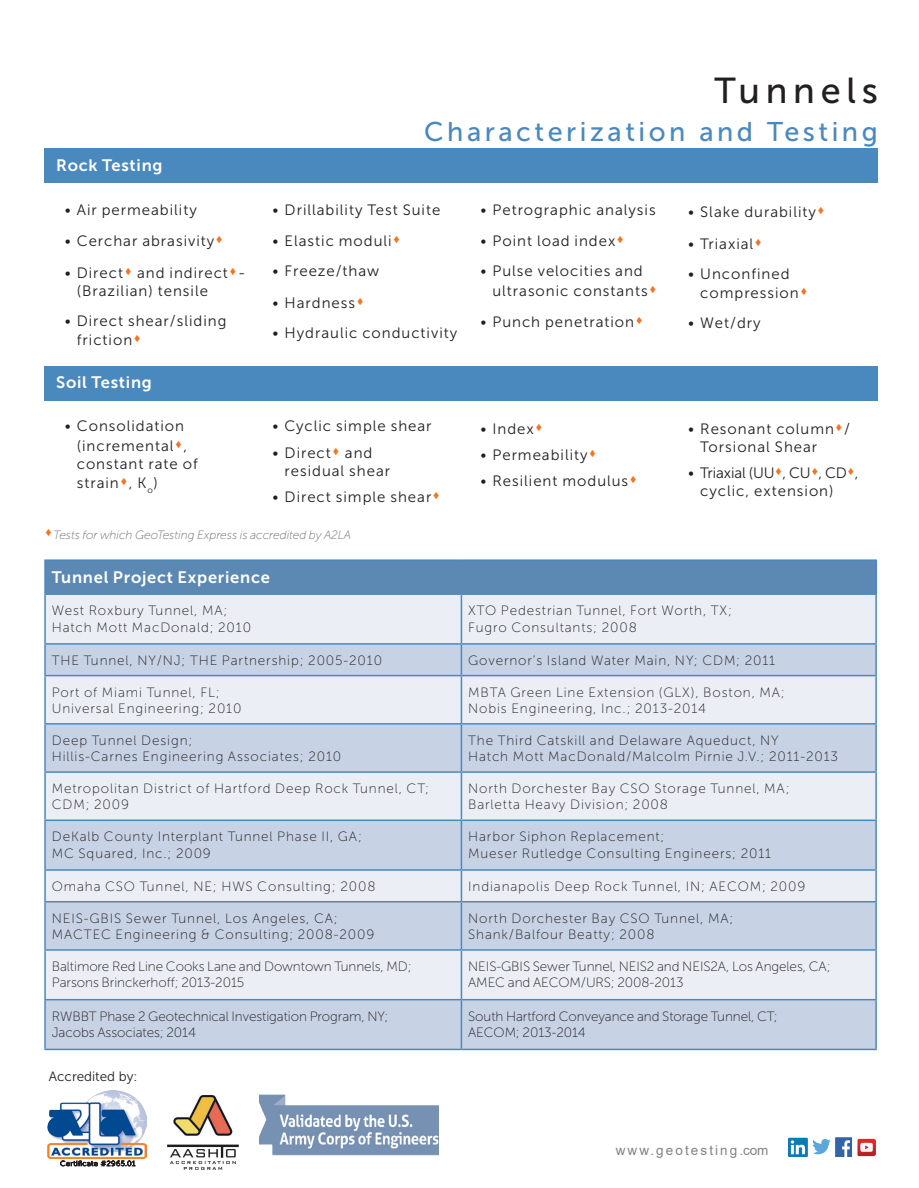
<style>
.page{position:relative;width:919px;height:1188px;background:#fff}
.page>*{position:absolute;margin:0;border:0;box-sizing:border-box;transform-origin:0 0}
.t1{font:36px "Museo Sans 500";letter-spacing:.16em;color:#231f20}
.t2{font:27px "Museo Sans 500";letter-spacing:.13em;color:#4a89be}
.t3{font:16.5px "Museo Sans 700";letter-spacing:.045em;color:#fff}
.t4{font:15px/19.5px "Museo Sans 300";letter-spacing:.065em;color:#231f20}
.t5{font:13.5px/16.5px "Museo Sans 100";letter-spacing:.065em;color:#231f20}
.t6{font:13.5px/16.5px "Museo Sans 100";letter-spacing:-.005em;color:#231f20}
.t7{font:13.5px "Arial";letter-spacing:.155em;color:#808285}
.t8{font:13.5px "Museo Sans 300";color:#231f20}
.t9{font:italic 12px "Museo Sans 100";letter-spacing:-.005em;color:#6c6d70}
.s1{color:#f47521}
</style>
<div class="page">
<img style="left:788px;top:1138px;width:87px;height:19px">
<div style="left:44px;top:149px;width:833px;height:34px;background:#4a89be"></div>
<div style="left:44px;top:366px;width:833px;height:35px;background:#4a89be"></div>
<div style="left:45px;top:560px;width:831px;height:34px;background:#5c89b4"></div>
<div style="left:46px;top:595px;width:829px;height:48px;background:#ebeff5"></div>
<svg style="left:46px;top:645px;width:829px;height:404px;fill:#c7d2e4"></svg>
<hr style="left:44px;top:559px;width:417px;height:2px;background:#4a89be">
<hr style="left:44px;top:561px;width:2px;height:32px;background:#4a89be">
<hr style="left:461px;top:559px;width:415px;height:2px;background:#4a89be">
<hr style="left:875px;top:561px;width:1px;height:32px;background:#4a89be">
<hr style="left:44px;top:593px;width:417px;height:2px;background:#4a89be">
<hr style="left:44px;top:595px;width:2px;height:48px;background:#4a89be">
<hr style="left:461px;top:593px;width:415px;height:2px;background:#4a89be">
<hr style="left:460px;top:595px;width:2px;height:48px;background:#4a89be">
<hr style="left:875px;top:595px;width:1px;height:48px;background:#4a89be">
<hr style="left:44px;top:643px;width:417px;height:2px;background:#4a89be">
<hr style="left:44px;top:645px;width:2px;height:30px;background:#4a89be">
<hr style="left:461px;top:643px;width:415px;height:2px;background:#4a89be">
<hr style="left:460px;top:645px;width:2px;height:30px;background:#4a89be">
<hr style="left:875px;top:645px;width:1px;height:30px;background:#4a89be">
<hr style="left:44px;top:675px;width:417px;height:1px;background:#4a89be">
<hr style="left:44px;top:676px;width:2px;height:47px;background:#4a89be">
<hr style="left:461px;top:675px;width:415px;height:1px;background:#4a89be">
<hr style="left:460px;top:676px;width:2px;height:47px;background:#4a89be">
<hr style="left:875px;top:676px;width:1px;height:47px;background:#4a89be">
<hr style="left:44px;top:723px;width:417px;height:2px;background:#4a89be">
<hr style="left:44px;top:725px;width:2px;height:46px;background:#4a89be">
<hr style="left:461px;top:723px;width:415px;height:2px;background:#4a89be">
<hr style="left:460px;top:725px;width:2px;height:46px;background:#4a89be">
<hr style="left:875px;top:725px;width:1px;height:46px;background:#4a89be">
<hr style="left:44px;top:771px;width:417px;height:2px;background:#4a89be">
<hr style="left:44px;top:773px;width:2px;height:47px;background:#4a89be">
<hr style="left:461px;top:771px;width:415px;height:2px;background:#4a89be">
<hr style="left:460px;top:773px;width:2px;height:47px;background:#4a89be">
<hr style="left:875px;top:773px;width:1px;height:47px;background:#4a89be">
<hr style="left:44px;top:820px;width:417px;height:1px;background:#4a89be">
<hr style="left:44px;top:821px;width:2px;height:48px;background:#4a89be">
<hr style="left:461px;top:820px;width:415px;height:1px;background:#4a89be">
<hr style="left:460px;top:821px;width:2px;height:48px;background:#4a89be">
<hr style="left:875px;top:821px;width:1px;height:48px;background:#4a89be">
<hr style="left:44px;top:869px;width:417px;height:2px;background:#4a89be">
<hr style="left:44px;top:871px;width:2px;height:30px;background:#4a89be">
<hr style="left:461px;top:869px;width:415px;height:2px;background:#4a89be">
<hr style="left:460px;top:871px;width:2px;height:30px;background:#4a89be">
<hr style="left:875px;top:871px;width:1px;height:30px;background:#4a89be">
<hr style="left:44px;top:901px;width:417px;height:1px;background:#4a89be">
<hr style="left:44px;top:902px;width:2px;height:47px;background:#4a89be">
<hr style="left:461px;top:901px;width:415px;height:1px;background:#4a89be">
<hr style="left:460px;top:902px;width:2px;height:47px;background:#4a89be">
<hr style="left:875px;top:902px;width:1px;height:47px;background:#4a89be">
<hr style="left:44px;top:949px;width:417px;height:2px;background:#4a89be">
<hr style="left:44px;top:951px;width:2px;height:48px;background:#4a89be">
<hr style="left:461px;top:949px;width:415px;height:2px;background:#4a89be">
<hr style="left:460px;top:951px;width:2px;height:48px;background:#4a89be">
<hr style="left:875px;top:951px;width:1px;height:48px;background:#4a89be">
<hr style="left:44px;top:999px;width:417px;height:1px;background:#4a89be">
<hr style="left:44px;top:1000px;width:2px;height:49px;background:#4a89be">
<hr style="left:461px;top:999px;width:415px;height:1px;background:#4a89be">
<hr style="left:460px;top:1000px;width:2px;height:49px;background:#4a89be">
<hr style="left:875px;top:1000px;width:1px;height:49px;background:#4a89be">
<hr style="left:44px;top:1049px;width:417px;height:1px;background:#4a89be">
<hr style="left:461px;top:1049px;width:415px;height:1px;background:#4a89be">
<img style="left:47px;top:1090px;width:99px;height:69px">
<svg style="left:60px;top:1160px;width:75px;height:7px"></svg>
<img style="left:168px;top:1096px;width:70px;height:73px">
<img style="left:260px;top:1094px;width:178px;height:62px">
<p class="t3" style="left:56px;top:156px;width:108px">Rock Testing</p>
<p class="t4" style="left:65px;top:200px;width:134px">• Air permeability</p>
<p class="t4" style="left:65px;top:231px;width:160px">• Cerchar abrasivity<span class="s1">▲</span></p>
<p class="t4" style="left:77px;top:264px;width:170px;line-height:18px;text-indent:-12px">• Direct<span class="s1">▲</span> and indirect<span class="s1">▲</span>- (Brazilian) tensile</p>
<p class="t4" style="left:77px;top:311px;width:151px;text-indent:-12px">• Direct shear/sliding friction<span class="s1">▲</span></p>
<p class="t3" style="left:56px;top:373px;width:97px">Soil Testing</p>
<p class="t4" style="left:65px;top:416px;width:124px;text-align:right">• Consolidation (incremental<span class="s1">▲</span>,</p>
<p class="t4" style="left:77px;top:454px;width:122px">constant rate of strain<span class="s1">▲</span>, K<sub>o</sub>)</p>
<h1 class="t1" style="left:714px;top:71px;width:165px">Tunnels</h1>
<h2 class="t2" style="left:424px;top:117px;width:455px">Characterization and Testing</h2>
<p class="t4" style="left:272px;top:200px;width:169px">• Drillability Test Suite</p>
<p class="t4" style="left:272px;top:231px;width:130px">• Elastic moduli<span class="s1">▲</span></p>
<p class="t4" style="left:272px;top:261px;width:108px">• Freeze/thaw</p>
<p class="t4" style="left:272px;top:293px;width:93px">• Hardness<span class="s1">▲</span></p>
<p class="t4" style="left:272px;top:323px;width:186px">• Hydraulic conductivity</p>
<p class="t4" style="left:480px;top:200px;width:177px">• Petrographic analysis</p>
<p class="t4" style="left:480px;top:231px;width:146px">• Point load index<span class="s1">▲</span></p>
<p class="t4" style="left:492px;top:261px;width:166px;text-indent:-12px">• Pulse velocities and ultrasonic constants<span class="s1">▲</span></p>
<p class="t4" style="left:480px;top:312px;width:164px">• Punch penetration<span class="s1">▲</span></p>
<p class="t4" style="left:272px;top:416px;width:160px">• Cyclic simple shear</p>
<p class="t4" style="left:284px;top:443px;width:107px;line-height:18px;text-indent:-12px">• Direct<span class="s1">▲</span> and residual shear</p>
<p class="t4" style="left:272px;top:487px;width:169px">• Direct simple shear<span class="s1">▲</span></p>
<p class="t4" style="left:480px;top:419px;width:64px">• Index<span class="s1">▲</span></p>
<p class="t4" style="left:480px;top:445px;width:118px">• Permeability<span class="s1">▲</span></p>
<p class="t4" style="left:480px;top:472px;width:158px">• Resilient modulus<span class="s1">▲</span></p>
<p class="t4" style="left:688px;top:202px;width:138px">• Slake durability<span class="s1">▲</span></p>
<p class="t4" style="left:688px;top:234px;width:76px">• Triaxial<span class="s1">▲</span></p>
<p class="t4" style="left:700px;top:264px;width:109px;text-indent:-12px">• Unconfined compression<span class="s1">▲</span></p>
<p class="t4" style="left:688px;top:313px;width:74px">• Wet/dry</p>
<p class="t4" style="left:700px;top:420px;width:151px;line-height:18px;text-indent:-12px">• Resonant column<span class="s1">▲</span>/<br>Torsional Shear</p>
<p class="t4" style="left:700px;top:464px;width:160px;line-height:18px;text-indent:-12px">• Triaxial (UU<span class="s1">▲</span>, CU<span class="s1">▲</span>, CD<span class="s1">▲</span>, cyclic, extension)</p>
<p class="t9" style="left:44px;top:528px;width:308px"><span class="s1">▲</span>Tests for which GeoTesting Express is accredited by A2LA</p>
<p class="t3" style="left:52px;top:568px;width:219px">Tunnel Project Experience</p>
<p class="t5" style="left:52px;top:602px;width:201px">West Roxbury Tunnel, MA;<br>Hatch Mott MacDonald; 2010</p>
<p class="t5" style="left:468px;top:602px;width:265px">XTO Pedestrian Tunnel, Fort Worth, TX;<br>Fugro Consultants; 2008</p>
<p class="t5" style="left:52px;top:652px;width:332px">THE Tunnel, NY/NJ; THE Partnership; 2005-2010</p>
<p class="t5" style="left:468px;top:652px;width:308px">Governor’s Island Water Main, NY; CDM; 2011</p>
<p class="t5" style="left:52px;top:684px;width:191px">Port of Miami Tunnel, FL;<br>Universal Engineering; 2010</p>
<p class="t5" style="left:468px;top:684px;width:318px">MBTA Green Line Extension (GLX), Boston, MA;<br>Nobis Engineering, Inc.; 2013-2014</p>
<p class="t5" style="left:52px;top:732px;width:291px">Deep Tunnel Design;<br>Hillis-Carnes Engineering Associates; 2010</p>
<p class="t5" style="left:468px;top:732px;width:371px">The Third Catskill and Delaware Aqueduct, NY<br>Hatch Mott MacDonald/Malcolm Pirnie J.V.; 2011-2013</p>
<p class="t5" style="left:52px;top:780px;width:379px">Metropolitan District of Hartford Deep Rock Tunnel, CT;<br>CDM; 2009</p>
<p class="t5" style="left:468px;top:780px;width:323px">North Dorchester Bay CSO Storage Tunnel, MA;<br>Barletta Heavy Division; 2008</p>
<p class="t5" style="left:52px;top:828px;width:311px">DeKalb County Interplant Tunnel Phase II, GA;<br>MC Squared, Inc.; 2009</p>
<p class="t5" style="left:468px;top:828px;width:304px">Harbor Siphon Replacement;<br>Mueser Rutledge Consulting Engineers; 2011</p>
<p class="t5" style="left:52px;top:878px;width:325px">Omaha CSO Tunnel, NE; HWS Consulting; 2008</p>
<p class="t5" style="left:468px;top:878px;width:339px">Indianapolis Deep Rock Tunnel, IN; AECOM; 2009</p>
<p class="t5" style="left:52px;top:910px;width:324px">NEIS-GBIS Sewer Tunnel, Los Angeles, CA;<br>MACTEC Engineering &amp; Consulting; 2008-2009</p>
<p class="t5" style="left:468px;top:910px;width:267px">North Dorchester Bay CSO Tunnel, MA;<br>Shank/Balfour Beatty; 2008</p>
<p class="t6" style="left:52px;top:958px;width:361px">Baltimore Red Line Cooks Lane and Downtown Tunnels, MD;<br>Parsons Brinckerhoff; 2013-2015</p>
<p class="t6" style="left:468px;top:958px;width:364px">NEIS-GBIS Sewer Tunnel, NEIS2 and NEIS2A, Los Angeles, CA;<br>AMEC and AECOM/URS; 2008-2013</p>
<p class="t6" style="left:52px;top:1008px;width:338px">RWBBT Phase 2 Geotechnical Investigation Program, NY;<br>Jacobs Associates; 2014</p>
<p class="t6" style="left:468px;top:1008px;width:311px">South Hartford Conveyance and Storage Tunnel, CT;<br>AECOM; 2013-2014</p>
<p class="t8" style="left:49px;top:1069px;width:90px">Accredited by:</p>
<p class="t7" style="left:615px;top:1141px;width:154px">www.geotesting.com</p>
</div>
